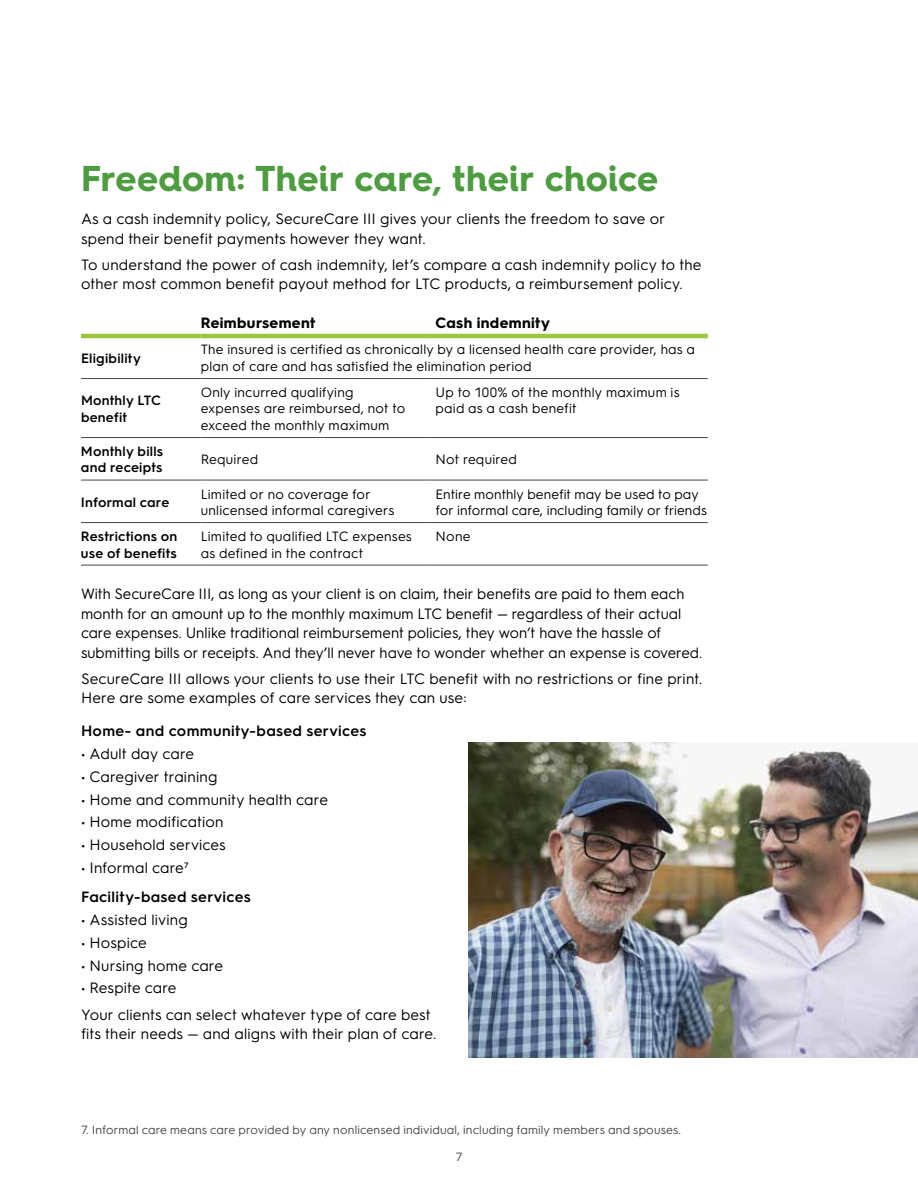
<style>
.page{position:relative;width:918px;height:1188px;background:#fff}
.page>*{position:absolute;margin:0;border:0;box-sizing:border-box;transform-origin:0 0}
.t1{font:700 36px "Hurme Geometric Sans 4";letter-spacing:.005em;color:#4d9d40}
.t2{font:15px/19.5px "Hurme Geometric Sans 3";letter-spacing:.005em;color:#000}
.t3{font:600 15px "Hurme Geometric Sans 3";letter-spacing:.02em;color:#000}
.t4{font:700 15px "Hurme Geometric Sans 3";letter-spacing:.025em;color:#000}
.t5{font:13.5px/16.5px "Hurme Geometric Sans 3";letter-spacing:.015em;color:#000}
.t6{font:600 13.5px/16.5px "Hurme Geometric Sans 3";letter-spacing:.015em;color:#000}
.t7{font:12px "Hurme Geometric Sans 3";letter-spacing:.01em;color:#484848}
</style>
<div class="page">
<hr style="left:81px;top:334px;width:120px;height:4px;background:#9bc739">
<hr style="left:201px;top:334px;width:229px;height:4px;background:#9bc739">
<hr style="left:430px;top:334px;width:278px;height:4px;background:#9bc739">
<hr style="left:81px;top:378px;width:120px;height:1px;background:#484848">
<hr style="left:201px;top:378px;width:229px;height:1px;background:#484848">
<hr style="left:430px;top:378px;width:278px;height:1px;background:#484848">
<hr style="left:81px;top:437px;width:120px;height:1px;background:#484848">
<hr style="left:201px;top:437px;width:229px;height:1px;background:#484848">
<hr style="left:430px;top:437px;width:278px;height:1px;background:#484848">
<hr style="left:81px;top:480px;width:120px;height:1px;background:#484848">
<hr style="left:201px;top:480px;width:229px;height:1px;background:#484848">
<hr style="left:430px;top:480px;width:278px;height:1px;background:#484848">
<hr style="left:81px;top:522px;width:120px;height:1px;background:#484848">
<hr style="left:201px;top:522px;width:229px;height:1px;background:#484848">
<hr style="left:430px;top:522px;width:278px;height:1px;background:#484848">
<hr style="left:81px;top:565px;width:120px;height:1px;background:#484848">
<hr style="left:201px;top:565px;width:229px;height:1px;background:#484848">
<hr style="left:430px;top:565px;width:278px;height:1px;background:#484848">
<img style="left:468px;top:742px;width:450px;height:315px">
<h1 class="t1" style="left:81px;top:153px;width:579px">Freedom: Their care, their choice</h1>
<p class="t2" style="left:81px;top:208px;width:586px">As a cash indemnity policy, SecureCare III gives your clients the freedom to save or spend their benefit payments however they want.</p>
<p class="t2" style="left:81px;top:254px;width:622px">To understand the power of cash indemnity, let’s compare a cash indemnity policy to the other most common benefit payout method for LTC products, a reimbursement policy.</p>
<p class="t4" style="left:201px;top:313px;width:116px">Reimbursement</p>
<p class="t4" style="left:436px;top:313px;width:116px">Cash indemnity</p>
<p class="t6" style="left:81px;top:349px;width:61px">Eligibility</p>
<p class="t5" style="left:201px;top:341px;width:496px">The insured is certified as chronically by a licensed health care provider, has a plan of care and has satisfied the elimination period</p>
<p class="t6" style="left:81px;top:391px;width:82px">Monthly LTC benefit</p>
<p class="t5" style="left:201px;top:383px;width:206px">Only incurred qualifying expenses are reimbursed, not to exceed the monthly maximum</p>
<p class="t5" style="left:436px;top:383px;width:246px">Up to 100% of the monthly maximum is paid as a cash benefit</p>
<p class="t6" style="left:81px;top:442px;width:84px">Monthly bills and receipts</p>
<p class="t5" style="left:201px;top:450px;width:59px">Required</p>
<p class="t5" style="left:436px;top:450px;width:83px">Not required</p>
<p class="t6" style="left:81px;top:493px;width:90px">Informal care</p>
<p class="t5" style="left:201px;top:485px;width:195px">Limited or no coverage for unlicensed informal caregivers</p>
<p class="t5" style="left:436px;top:485px;width:273px">Entire monthly benefit may be used to pay for informal care, including family or friends</p>
<p class="t6" style="left:81px;top:527px;width:98px">Restrictions on use of benefits</p>
<p class="t5" style="left:201px;top:527px;width:213px">Limited to qualified LTC expenses as defined in the contract</p>
<p class="t5" style="left:436px;top:527px;width:36px">None</p>
<p class="t2" style="left:81px;top:583px;width:623px">With SecureCare III, as long as your client is on claim, their benefits are paid to them each month for an amount up to the monthly maximum LTC benefit — regardless of their actual care expenses. Unlike traditional reimbursement policies, they won’t have the hassle of submitting bills or receipts. And they’ll never have to wonder whether an expense is covered.</p>
<p class="t2" style="left:81px;top:668px;width:623px">SecureCare III allows your clients to use their LTC benefit with no restrictions or fine print.<br>Here are some examples of care services they can use:</p>
<p class="t3" style="left:81px;top:721px;width:287px">Home- and community-based services</p>
<p class="t2" style="left:81px;top:743px;width:115px">• Adult day care</p>
<p class="t2" style="left:81px;top:766px;width:138px">• Caregiver training</p>
<p class="t2" style="left:81px;top:789px;width:248px">• Home and community health care</p>
<p class="t2" style="left:81px;top:811px;width:144px">• Home modification</p>
<p class="t2" style="left:81px;top:834px;width:146px">• Household services</p>
<p class="t2" style="left:81px;top:857px;width:110px">• Informal care⁷</p>
<p class="t3" style="left:81px;top:887px;width:171px">Facility-based services</p>
<p class="t2" style="left:81px;top:909px;width:108px">• Assisted living</p>
<p class="t2" style="left:81px;top:932px;width:67px">• Hospice</p>
<p class="t2" style="left:81px;top:955px;width:144px">• Nursing home care</p>
<p class="t2" style="left:81px;top:974px;width:351px;line-height:26.2px">• Respite care<br>Your clients can select whatever type of care best</p>
<p class="t2" style="left:81px;top:1023px;width:357px">fits their needs — and aligns with their plan of care.</p>
<p class="t7" style="left:81px;top:1121px;width:602px">7. Informal care means care provided by any nonlicensed individual, including family members and spouses.</p>
<p class="t7" style="left:456px;top:1148px;width:8px">7</p>
</div>
